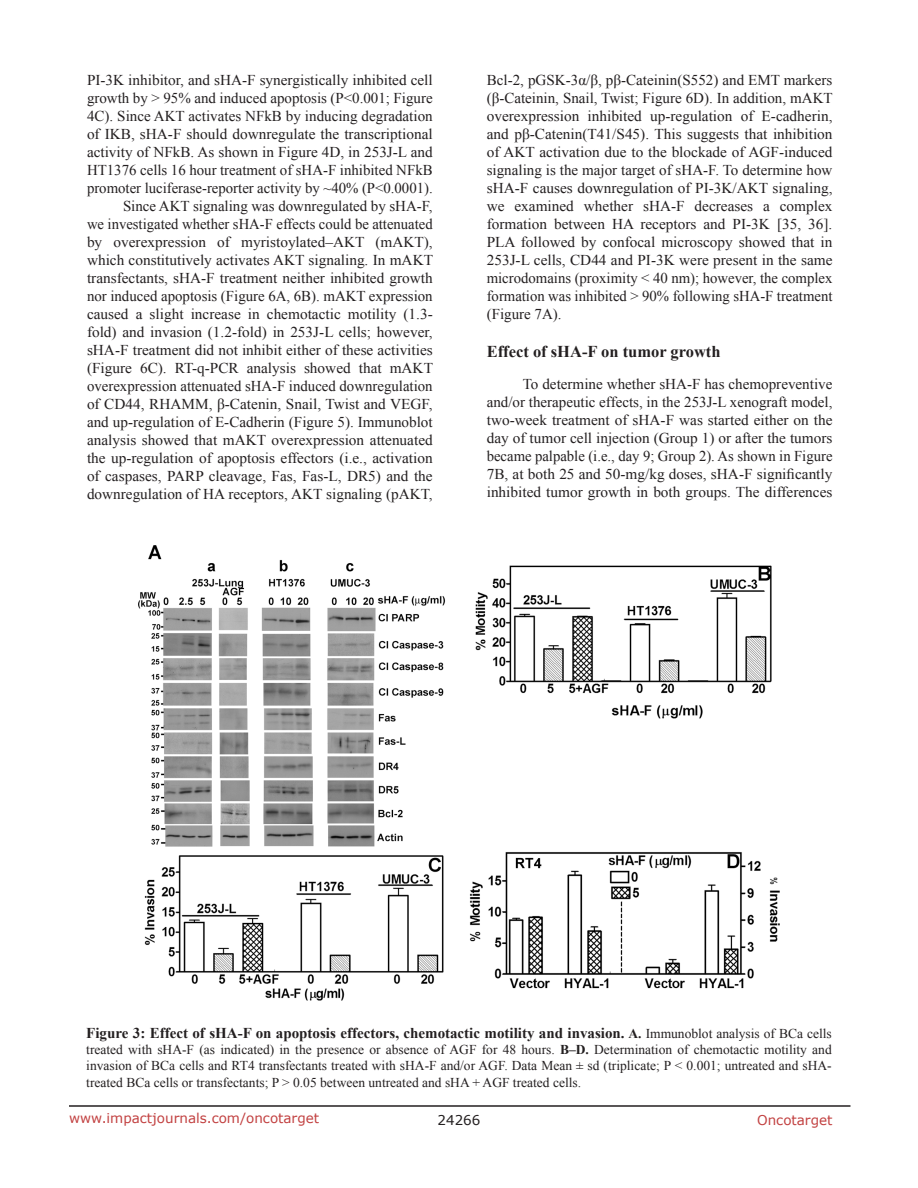
<style>
.page{position:relative;width:918px;height:1188px;background:#fff}
.page>*{position:absolute;margin:0;border:0;box-sizing:border-box;transform-origin:0 0}
.SubHeading{font:700 16.5px "Times New Roman";color:#231f20}
.BodyText{font:15px/18px "Times New Roman";color:#231f20;text-align:justify}
.figuretext{font:700 15px "Times New Roman";color:#231f20}
.figuretext-2{font:13.5px/16.2px "Times New Roman";color:#231f20;text-align:justify}
.t1{font:13.5px "Verdana";color:#c24141}
.t2{font:13.5px "Verdana";color:#231f20}
.s1{font-size:13.5px}
.s2{font-weight:400;font-size:13.5px}
.s3{font-weight:700}
</style>
<div class="page">
<hr style="left:69px;top:1105px;width:781px;height:2px;background:#231f20">
<img style="left:139px;top:546px;width:640px;height:455px">
<p class="BodyText" style="left:87px;top:71px;width:347px">PI-3K inhibitor, and sHA-F synergistically inhibited cell growth by &gt; 95% and induced apoptosis (P&lt;0.001; Figure 4C). Since AKT activates NFkB by inducing degradation of IKB, sHA-F should downregulate the transcriptional activity of NFkB. As shown in Figure 4D, in 253J-L and HT1376 cells 16 hour treatment of sHA-F inhibited NFkB promoter luciferase-reporter activity by ~40% (P&lt;0.0001).</p>
<p class="BodyText" style="left:87px;top:197px;width:348px;text-indent:36px">Since AKT signaling was downregulated by sHA-F, we investigated whether sHA-F effects could be attenuated by overexpression of myristoylated–AKT (mAKT), which constitutively activates AKT signaling. In mAKT transfectants, sHA-F treatment neither inhibited growth nor induced apoptosis (Figure 6A, 6B). mAKT expression caused a slight increase in chemotactic motility (1.3- fold) and invasion (1.2-fold) in 253J-L cells; however, sHA-F treatment did not inhibit either of these activities (Figure 6C). RT-q-PCR analysis showed that mAKT overexpression attenuated sHA-F induced downregulation of CD44, RHAMM, β-Catenin, Snail, Twist and VEGF, and up-regulation of E-Cadherin (Figure 5). Immunoblot analysis showed that mAKT overexpression attenuated the up-regulation of apoptosis effectors (i.e., activation of caspases, PARP cleavage, Fas, Fas-L, DR5) and the downregulation of HA receptors, AKT signaling (pAKT,</p>
<p class="BodyText" style="left:487px;top:71px;width:348px">Bcl-2, pGSK-3α/β, pβ-Cateinin(S552) and EMT markers (β-Cateinin, Snail, Twist; Figure 6D). In addition, mAKT overexpression inhibited up-regulation of E-cadherin, and pβ-Catenin(T41/S45). This suggests that inhibition of AKT activation due to the blockade of AGF-induced signaling is the major target of sHA-F. To determine how sHA-F causes downregulation of PI-3K/AKT signaling, we examined whether sHA-F decreases a complex formation between HA receptors and PI-3K [35, 36].<br>PLA followed by confocal microscopy showed that in 253J-L cells, CD44 and PI-3K were present in the same microdomains (proximity &lt; 40 nm); however, the complex formation was inhibited &gt; 90% following sHA-F treatment (Figure 7A).</p>
<p class="SubHeading" style="left:487px;top:340px;width:235px">Effect of sHA-F on tumor growth</p>
<p class="BodyText" style="left:487px;top:374px;width:347px;text-indent:36px">To determine whether sHA-F has chemopreventive and/or therapeutic effects, in the 253J-L xenograft model, two-week treatment of sHA-F was started either on the day of tumor cell injection (Group 1) or after the tumors became palpable (i.e., day 9; Group 2). As shown in Figure 7B, at both 25 and 50-mg/kg doses, sHA-F significantly inhibited tumor growth in both groups. The differences</p>
<p class="figuretext" style="left:86px;top:1022px;width:747px">Figure 3: Effect of sHA-F on apoptosis effectors, chemotactic motility and invasion. <span class="s1">A.</span> <span class="s2">Immunoblot analysis of BCa cells</span></p>
<p class="figuretext-2" style="left:86px;top:1041px;width:747px">treated with sHA-F (as indicated) in the presence or absence of AGF for 48 hours. <span class="s3">B–D.</span> Determination of chemotactic motility and invasion of BCa cells and RT4 transfectants treated with sHA-F and/or AGF. Data Mean ± sd (triplicate; P &lt; 0.001; untreated and sHA&shy;treated BCa cells or transfectants; P &gt; 0.05 between untreated and sHA + AGF treated cells.</p>
<p class="t1" style="left:69px;top:1109px;width:252px">www.impactjournals.com/oncotarget</p>
<p class="t2" style="left:438px;top:1111px;width:44px">24266</p>
<p class="t1" style="left:757px;top:1111px;width:77px">Oncotarget</p>
</div>
